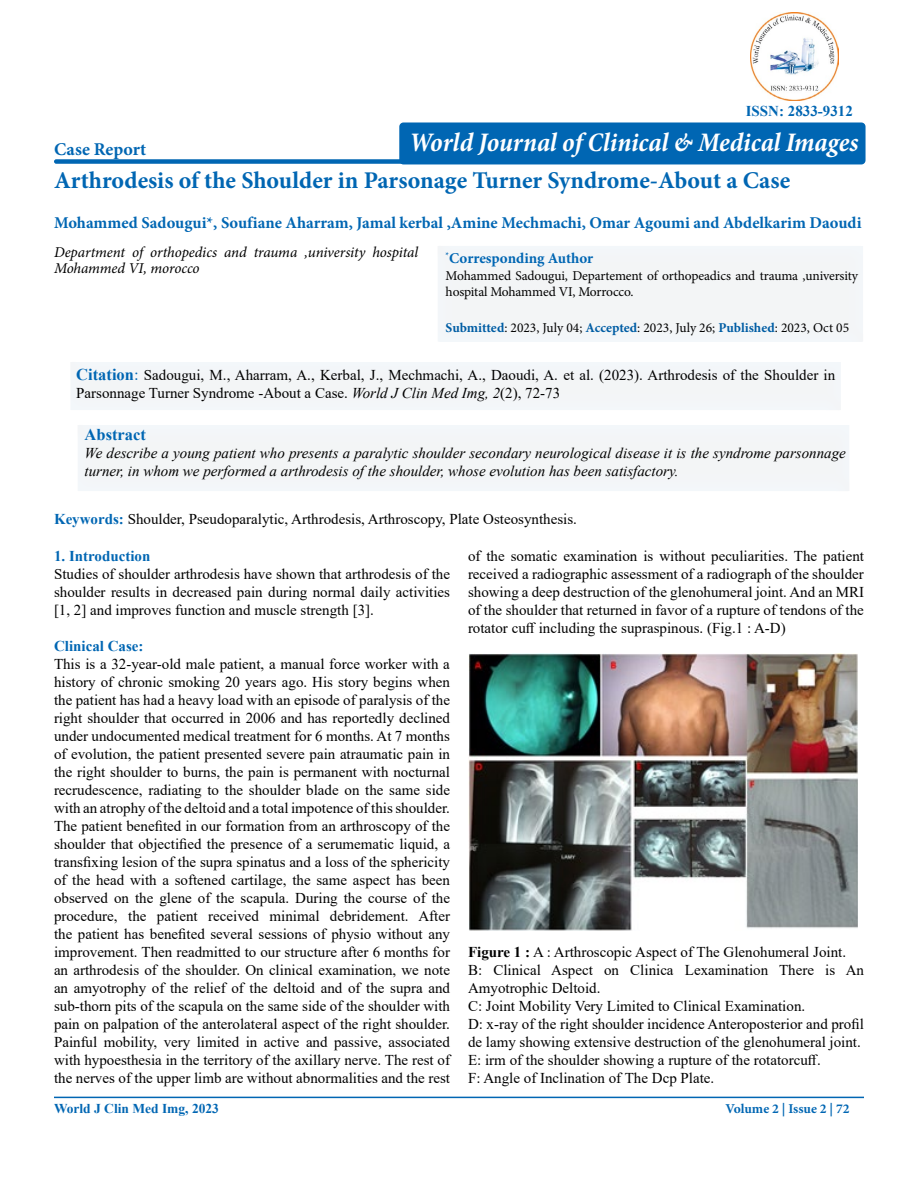
<style>
.page{position:relative;width:918px;height:1188px;background:#fff}
.page>*{position:absolute;margin:0;border:0;box-sizing:border-box;transform-origin:0 0}
.t1{font:italic 700 condensed 27px "Minion Pro";letter-spacing:-.005em;color:#fff}
.t2{font:700 24px "Minion Pro";color:#0066b3}
.t3{font:700 18px "Minion Pro";letter-spacing:.005em;color:#0066b3}
.t4{font:700 16.5px "Minion Pro";color:#0066b3}
.t5{font:700 16.5px "Times New Roman";color:#0066b3}
.t6{font:15px/18px "Times New Roman";color:#000;text-align:justify}
.t7{font:italic 15px/18px "Times New Roman";color:#000}
.t8{font:italic 15px/16.5px "Minion Pro";letter-spacing:-.01em;color:#000}
.t9{font:700 15px "Times New Roman";color:#0066b3}
.t10{font:700 15px "Minion Pro";color:#0066b3}
.t11{font:13.5px/16.5px "Minion Pro";letter-spacing:-.01em;color:#000}
.t12{font:700 13.5px "Times New Roman";color:#0066b3}
.t13{font:700 13.5px "Minion Pro";color:#0066b3}
.s1{font-weight:700;color:#005da4}
.s2{font-weight:700;font-size:16.5px;color:#0066b3}
.s3{font-size:16.5px;color:#0066b3}
.s4{font-style:italic}
.s5{font-weight:700;color:#0066b3}
.s6{font-weight:700}
</style>
<div class="page">
<div style="left:54px;top:159px;width:523px;height:5px;background:#0066b3;border-radius:2px"></div>
<hr style="left:54px;top:1097px;width:810px;height:1px;background:#0066b3">
<div style="left:425px;top:236px;width:452px;height:108px;background:#f3f5f6"></div>
<div style="left:57px;top:352px;width:797px;height:60px;background:#f3f6f8"></div>
<div style="left:65px;top:415px;width:798px;height:78px;background:#f3f5f7"></div>
<img style="left:469px;top:654px;width:389px;height:277px">
<div style="left:399px;top:122px;width:467px;height:42px;background:#0066b3;border-radius:4px"></div>
<img style="left:750px;top:13px;width:88px;height:88px">
<p class="t3" style="left:54px;top:137px;width:94px">Case Report</p>
<p class="t9" style="left:746px;top:100px;width:109px">ISSN: 2833-9312</p>
<h1 class="t1" style="left:409px;top:124px;width:451px">World Journal of Clinical &amp; Medical Images</h1>
<h2 class="t2" style="left:54px;top:164px;width:738px">Arthrodesis of the Shoulder in Parsonage Turner Syndrome-About a Case</h2>
<p class="t4" style="left:54px;top:211px;width:809px">Mohammed Sadougui*, Soufiane Aharram, Jamal kerbal ,Amine Mechmachi, Omar Agoumi and Abdelkarim Daoudi</p>
<p class="t8" style="left:54px;top:244px;width:366px">Department of orthopedics and trauma ,university hospital<br>Mohammed VI, morocco</p>
<p class="t10" style="left:446px;top:248px;width:149px"><sup>*</sup>Corresponding Author</p>
<p class="t11" style="left:446px;top:267px;width:414px">Mohammed Sadougui, Departement of orthopeadics and trauma ,university hospital Mohammed VI, Morrocco.</p>
<p class="t11" style="left:446px;top:320px;width:405px"><span class="s1">Submitted</span>: 2023, July 04; <span class="s1">Accepted</span>: 2023, July 26; <span class="s1">Published</span>: 2023, Oct 05</p>
<p class="t6" style="left:76px;top:365px;width:760px"><span class="s2">Citation</span><span class="s3">:</span> Sadougui, M., Aharram, A., Kerbal, J., Mechmachi, A., Daoudi, A. et al. (2023). Arthrodesis of the Shoulder in<br>Parsonnage Turner Syndrome -About a Case. <span class="s4">World J Clin Med Img, 2</span>(2), 72-73</p>
<p class="t5" style="left:85px;top:422px;width:63px">Abstract</p>
<p class="t7" style="left:85px;top:443px;width:763px">We describe a young patient who presents a paralytic shoulder secondary neurological disease it is the syndrome parsonnage turner, in whom we performed a arthrodesis of the shoulder, whose evolution has been satisfactory.</p>
<p class="t6" style="left:54px;top:510px;width:524px"><span class="s5">Keywords:</span> Shoulder, Pseudoparalytic, Arthrodesis, Arthroscopy, Plate Osteosynthesis.</p>
<p class="t9" style="left:54px;top:545px;width:98px">1. Introduction</p>
<p class="t6" style="left:54px;top:564px;width:398px">Studies of shoulder arthrodesis have shown that arthrodesis of the shoulder results in decreased pain during normal daily activities [1, 2] and improves function and muscle strength [3].</p>
<p class="t9" style="left:54px;top:635px;width:91px">Clinical Case:</p>
<p class="t6" style="left:54px;top:654px;width:398px">This is a 32-year-old male patient, a manual force worker with a history of chronic smoking 20 years ago. His story begins when the patient has had a heavy load with an episode of paralysis of the right shoulder that occurred in 2006 and has reportedly declined under undocumented medical treatment for 6 months. At 7 months of evolution, the patient presented severe pain atraumatic pain in the right shoulder to burns, the pain is permanent with nocturnal recrudescence, radiating to the shoulder blade on the same side with an atrophy of the deltoid and a total impotence of this shoulder.<br>The patient benefited in our formation from an arthroscopy of the shoulder that objectified the presence of a serumematic liquid, a transfixing lesion of the supra spinatus and a loss of the sphericity of the head with a softened cartilage, the same aspect has been observed on the glene of the scapula. During the course of the procedure, the patient received minimal debridement. After the patient has benefited several sessions of physio without any improvement. Then readmitted to our structure after 6 months for an arthrodesis of the shoulder. On clinical examination, we note an amyotrophy of the relief of the deltoid and of the supra and sub-thorn pits of the scapula on the same side of the shoulder with pain on palpation of the anterolateral aspect of the right shoulder.<br>Painful mobility, very limited in active and passive, associated with hypoesthesia in the territory of the axillary nerve. The rest of the nerves of the upper limb are without abnormalities and the rest</p>
<p class="t6" style="left:468px;top:547px;width:398px">of the somatic examination is without peculiarities. The patient received a radiographic assessment of a radiograph of the shoulder showing a deep destruction of the glenohumeral joint. And an MRI of the shoulder that returned in favor of a rupture of tendons of the rotator cuff including the supraspinous. (Fig.1 : A-D)</p>
<p class="t6" style="left:468px;top:943px;width:398px;text-align:left"><span class="s6">Figure 1 :</span> A : Arthroscopic Aspect of The Glenohumeral Joint.<br>B: Clinical Aspect on Clinica Lexamination There is An Amyotrophic Deltoid.<br>C: Joint Mobility Very Limited to Clinical Examination.<br>D: x-ray of the right shoulder incidence Anteroposterior and profil de lamy showing extensive destruction of the glenohumeral joint.<br>E: irm of the shoulder showing a rupture of the rotatorcuff.<br>F: Angle of Inclination of The Dcp Plate.</p>
<p class="t12" style="left:54px;top:1098px;width:167px">World J Clin Med Img, 2023</p>
<p class="t13" style="left:725px;top:1100px;width:126px">Volume 2 | Issue 2 | 72</p>
</div>
